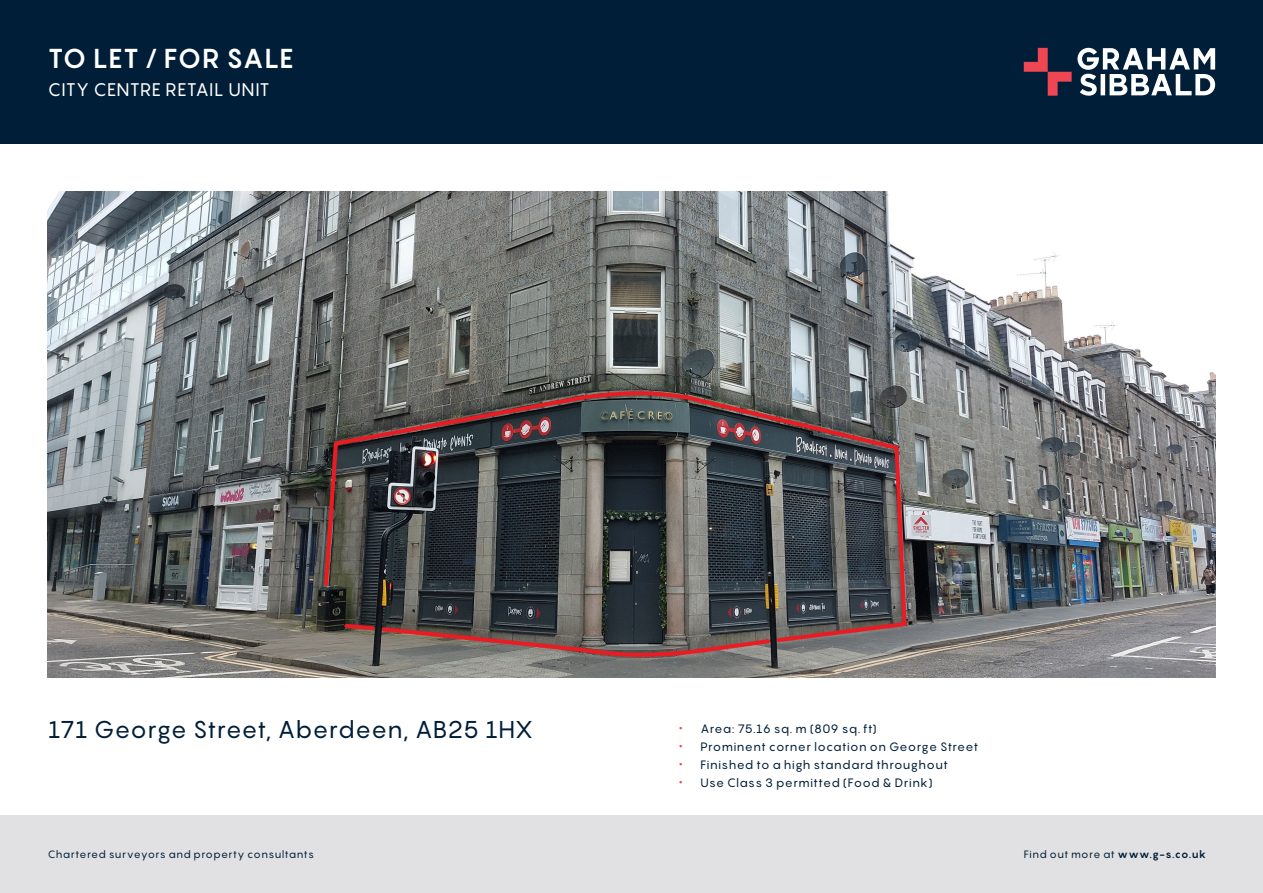
<style>
.page{position:relative;width:1263px;height:893px;background:#fff}
.page>*{position:absolute;margin:0;border:0;box-sizing:border-box;transform-origin:0 0}
._1_To_Let_For_Sale{font:700 27px "Pangram";letter-spacing:.005em;color:#fff}
._3_address{font:24px "Pangram";color:#001e37}
._2_prop_type{font:18px "Pangram";letter-spacing:.02em;color:#fff}
._4_Bullets{font:12px "Pangram";letter-spacing:.035em;color:#001e37}
.t1{font:10.5px "Pangram";letter-spacing:.04em;color:#001e37}
.s1{font-size:16.5px;color:#ef4654}
.s2{font-weight:700}
</style>
<div class="page">
<img style="left:48px;top:191px;width:1167px;height:487px">
<div style="left:0;top:815px;width:1263px;height:78px;background:#e1e1e3"></div>
<div style="left:0;top:0;width:1263px;height:144px;background:#001e37"></div>
<svg style="left:1077px;top:48px;width:138px;height:48px"></svg>
<svg style="left:1024px;top:48px;width:47px;height:48px"></svg>
<p class="_1_To_Let_For_Sale" style="left:48px;top:41px;width:247px">TO LET / FOR SALE</p>
<p class="_2_prop_type" style="left:48px;top:77px;width:223px">CITY CENTRE RETAIL UNIT</p>
<p class="_3_address" style="left:48px;top:714px;width:487px">171 George Street, Aberdeen, AB25 1HX</p>
<p class="_4_Bullets" style="left:679px;top:721px;width:199px"><span class="s1">•</span> Area: 75.16 sq. m (809 sq. ft)</p>
<p class="_4_Bullets" style="left:679px;top:739px;width:301px"><span class="s1">•</span> Prominent corner location on George Street</p>
<p class="_4_Bullets" style="left:679px;top:757px;width:270px"><span class="s1">•</span> Finished to a high standard throughout</p>
<p class="_4_Bullets" style="left:679px;top:775px;width:255px"><span class="s1">•</span> Use Class 3 permitted (Food &amp; Drink)</p>
<p class="t1" style="left:48px;top:848px;width:268px">Chartered surveyors and property consultants</p>
<p class="t1" style="left:1024px;top:848px;width:184px">Find out more at <span class="s2">www.g-s.co.uk</span></p>
</div>
